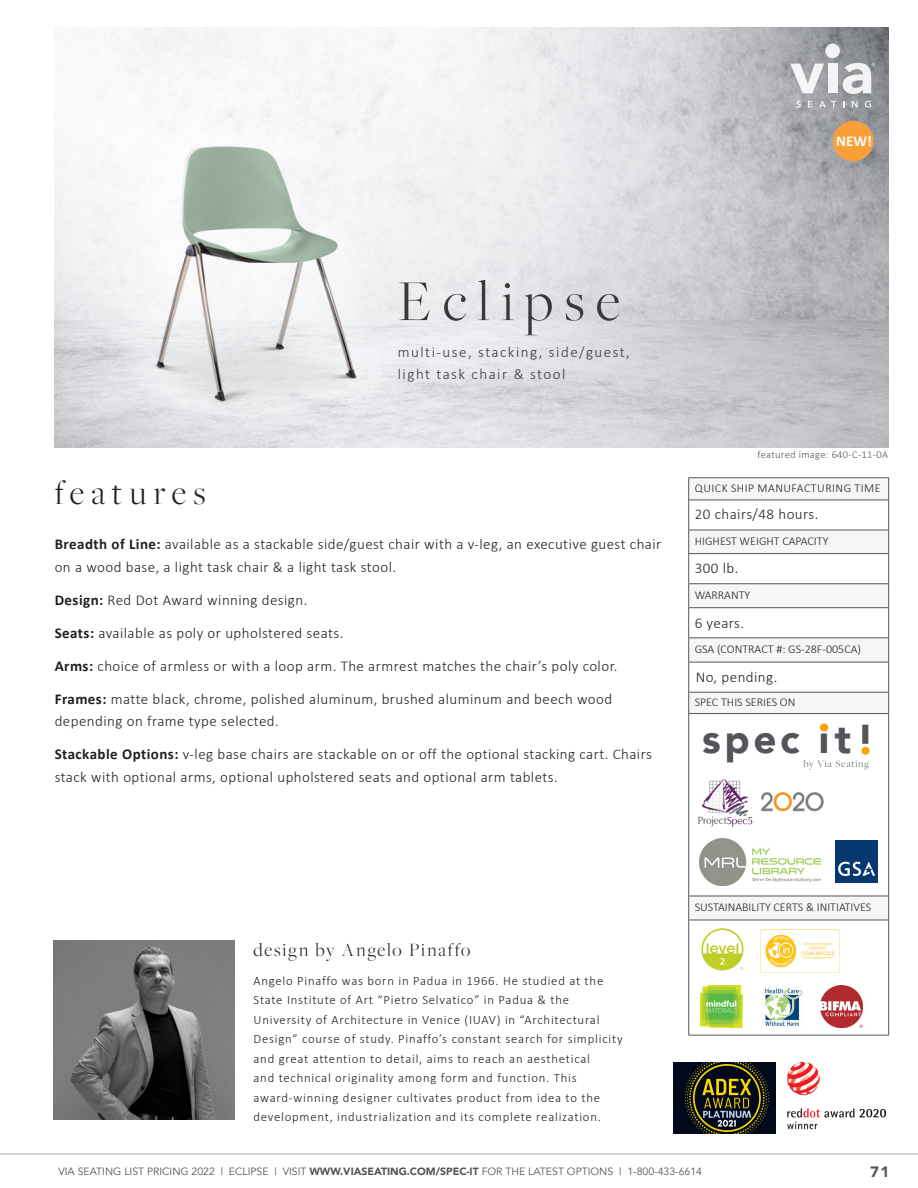
<style>
.page{position:relative;width:918px;height:1188px;background:#fff}
.page>*{position:absolute;margin:0;border:0;box-sizing:border-box;transform-origin:0 0}
.t1{font:300 60px "Freight Big Pro";letter-spacing:.19em;color:#383938}
.t2{font:900 40.2px "Avenir";letter-spacing:.09em;color:#54555a}
.t3{font:300 36px "Freight Big Pro";letter-spacing:.195em;color:#231f20}
.t4{font:300 19.5px "Freight Big Pro";letter-spacing:.1em;color:#231f20}
.t5{font:300 15px/22.5px "Calibri";letter-spacing:.03em;color:#231f20}
.t6{font:300 15px/22.5px "Calibri";letter-spacing:.1em;color:#383938}
._16pt_yellow_subhead{font:700 15px "Calibri";color:#fff}
.t7{font:900 15px "Avenir";color:#54555a}
.t8{font:300 12.75px/19.5px "Calibri";letter-spacing:.06em;color:#231f20}
.t9{font:300 12px "Calibri";color:#231f20}
.t10{font:300 12px "Calibri";letter-spacing:.04em;color:#231f20}
.t11{font:10.5px "Avenir";color:#54555a}
.t12{font:300 10.5px "Calibri";letter-spacing:.03em;color:#54555a}
.t13{font:300 10.5px "Freight Big Pro";letter-spacing:.09em;color:#54555a}
.s1{font-weight:700}
.s2{font-weight:900}
</style>
<div class="page">
<hr style="left:0;top:1154px;width:918px;height:1px;background:#a7a6a9">
<svg style="left:689px;top:478px;width:199px;height:442px"></svg>
<hr style="left:689px;top:477px;width:200px;height:1px;background:#54555a">
<svg style="left:688px;top:478px;width:1px;height:22px"></svg>
<svg style="left:888px;top:478px;width:1px;height:22px"></svg>
<hr style="left:689px;top:500px;width:200px;height:1px;background:#54555a">
<hr style="left:688px;top:500px;width:1px;height:30px;background:#54555a">
<hr style="left:888px;top:500px;width:1px;height:30px;background:#54555a">
<hr style="left:689px;top:530px;width:200px;height:1px;background:#54555a">
<svg style="left:688px;top:530px;width:1px;height:23px"></svg>
<svg style="left:888px;top:530px;width:1px;height:23px"></svg>
<hr style="left:689px;top:553px;width:200px;height:1px;background:#54555a">
<hr style="left:688px;top:554px;width:1px;height:30px;background:#54555a">
<hr style="left:888px;top:554px;width:1px;height:30px;background:#54555a">
<hr style="left:689px;top:583px;width:200px;height:1px;background:#54555a">
<svg style="left:688px;top:584px;width:1px;height:24px"></svg>
<svg style="left:888px;top:584px;width:1px;height:23px"></svg>
<hr style="left:689px;top:607px;width:200px;height:1px;background:#54555a">
<hr style="left:688px;top:608px;width:1px;height:30px;background:#54555a">
<hr style="left:888px;top:608px;width:1px;height:30px;background:#54555a">
<hr style="left:689px;top:638px;width:200px;height:1px;background:#54555a">
<svg style="left:688px;top:638px;width:1px;height:24px"></svg>
<svg style="left:888px;top:638px;width:1px;height:24px"></svg>
<hr style="left:689px;top:662px;width:200px;height:1px;background:#54555a">
<hr style="left:688px;top:662px;width:1px;height:30px;background:#54555a">
<hr style="left:888px;top:662px;width:1px;height:30px;background:#54555a">
<hr style="left:689px;top:692px;width:200px;height:1px;background:#54555a">
<svg style="left:688px;top:692px;width:1px;height:21px"></svg>
<svg style="left:888px;top:692px;width:1px;height:21px"></svg>
<hr style="left:689px;top:713px;width:200px;height:1px;background:#54555a">
<hr style="left:688px;top:714px;width:1px;height:182px;background:#54555a">
<hr style="left:888px;top:714px;width:1px;height:182px;background:#54555a">
<hr style="left:689px;top:896px;width:200px;height:1px;background:#54555a">
<svg style="left:688px;top:896px;width:1px;height:24px"></svg>
<svg style="left:888px;top:896px;width:1px;height:24px"></svg>
<hr style="left:689px;top:920px;width:200px;height:1px;background:#54555a">
<hr style="left:688px;top:920px;width:1px;height:115px;background:#54555a">
<hr style="left:888px;top:920px;width:1px;height:115px;background:#54555a">
<hr style="left:689px;top:1035px;width:200px;height:1px;background:#54555a">
<svg style="left:701px;top:928px;width:42px;height:42px"></svg>
<div style="left:820px;top:724px;width:8px;height:8px;background:#ffa300;border-radius:50%"></div>
<svg style="left:860px;top:745px;width:11px;height:11px"></svg>
<div style="left:862px;top:747px;width:8px;height:8px;background:#ffa300;border-radius:50%"></div>
<img style="left:765px;top:930px;width:75px;height:42px">
<img style="left:700px;top:986px;width:42px;height:41px">
<img style="left:836px;top:840px;width:42px;height:42px">
<img style="left:697px;top:778px;width:57px;height:50px">
<img style="left:758px;top:790px;width:69px;height:24px">
<img style="left:700px;top:839px;width:120px;height:46px">
<img style="left:765px;top:988px;width:38px;height:38px">
<img style="left:54px;top:941px;width:180px;height:179px">
<img style="left:55px;top:27px;width:833px;height:421px">
<div style="left:825px;top:44px;width:15px;height:14px;background:#f3f4f4;border-radius:50%"></div>
<svg style="left:790px;top:58px;width:94px;height:50px"></svg>
<img style="left:787px;top:1061px;width:100px;height:69px">
<img style="left:674px;top:1062px;width:102px;height:71px">
<img style="left:821px;top:986px;width:42px;height:42px">
<div style="left:827px;top:777px;width:55px;height:54px;background:#fff"></div>
<div style="left:833px;top:121px;width:41px;height:40px;background:#f99f3a;border-radius:50%"></div>
<p class="_16pt_yellow_subhead" style="left:836px;top:131px;width:37px">NEW!</p>
<p class="t1" style="left:398px;top:262px;width:224px">Eclipse</p>
<p class="t6" style="left:398px;top:340px;width:234px">multi-use, stacking, side/guest, light task chair &amp; stool</p>
<p class="t3" style="left:55px;top:470px;width:153px">features</p>
<p class="t5" style="left:55px;top:533px;width:608px"><span class="s1">Breadth of Line:</span> available as a stackable side/guest chair with a v-leg, an executive guest chair on a wood base, a light task chair &amp; a light task stool.</p>
<p class="t5" style="left:55px;top:589px;width:254px"><span class="s1">Design:</span> Red Dot Award winning design.</p>
<p class="t5" style="left:55px;top:622px;width:290px"><span class="s1">Seats:</span> available as poly or upholstered seats.</p>
<p class="t5" style="left:55px;top:655px;width:564px"><span class="s1">Arms:</span> choice of armless or with a loop arm. The armrest matches the chair’s poly color.</p>
<p class="t5" style="left:55px;top:688px;width:559px"><span class="s1">Frames:</span> matte black, chrome, polished aluminum, brushed aluminum and beech wood depending on frame type selected.</p>
<p class="t5" style="left:55px;top:743px;width:599px"><span class="s1">Stackable Options:</span> v-leg base chairs are stackable on or off the optional stacking cart. Chairs stack with optional arms, optional upholstered seats and optional arm tablets.</p>
<p class="t12" style="left:758px;top:448px;width:132px">featured image: 640-C-11-0A</p>
<p class="t10" style="left:695px;top:481px;width:187px">QUICK SHIP MANUFACTURING TIME</p>
<p class="t5" style="left:695px;top:503px;width:125px">20 chairs/48 hours.</p>
<p class="t9" style="left:695px;top:534px;width:135px">HIGHEST WEIGHT CAPACITY</p>
<p class="t5" style="left:695px;top:557px;width:45px">300 lb.</p>
<p class="t9" style="left:695px;top:588px;width:57px">WARRANTY</p>
<p class="t5" style="left:695px;top:611px;width:51px">6 years.</p>
<p class="t9" style="left:695px;top:642px;width:168px">GSA (CONTRACT #: GS-28F-005CA)</p>
<p class="t5" style="left:696px;top:666px;width:83px">No, pending.</p>
<p class="t9" style="left:695px;top:695px;width:102px">SPEC THIS SERIES ON</p>
<p class="t2" style="left:702px;top:705px;width:174px">spec it!</p>
<p class="t13" style="left:804px;top:757px;width:67px">by Via Seating</p>
<p class="t4" style="left:254px;top:937px;width:218px">design by Angelo Pinaffo</p>
<p class="t8" style="left:254px;top:971px;width:371px">Angelo Pinaffo was born in Padua in 1966. He studied at the State Institute of Art “Pietro Selvatico” in Padua &amp; the University of Architecture in Venice (IUAV) in “Architectural Design” course of study. Pinaffo’s constant search for simplicity and great attention to detail, aims to reach an aesthetical<br>and technical originality among form and function. This award-winning designer cultivates product from idea to the development, industrialization and its complete realization.</p>
<p class="t9" style="left:695px;top:900px;width:178px">SUSTAINABILITY CERTS &amp; INITIATIVES</p>
<p class="t11" style="left:58px;top:1165px;width:645px">VIA SEATING LIST PRICING 2022 | ECLIPSE | VISIT <span class="s2">WWW.VIASEATING.COM/SPEC-IT</span> FOR THE LATEST OPTIONS | 1-800-433-6614</p>
<p class="t7" style="left:870px;top:1159px;width:21px">71</p>
</div>
